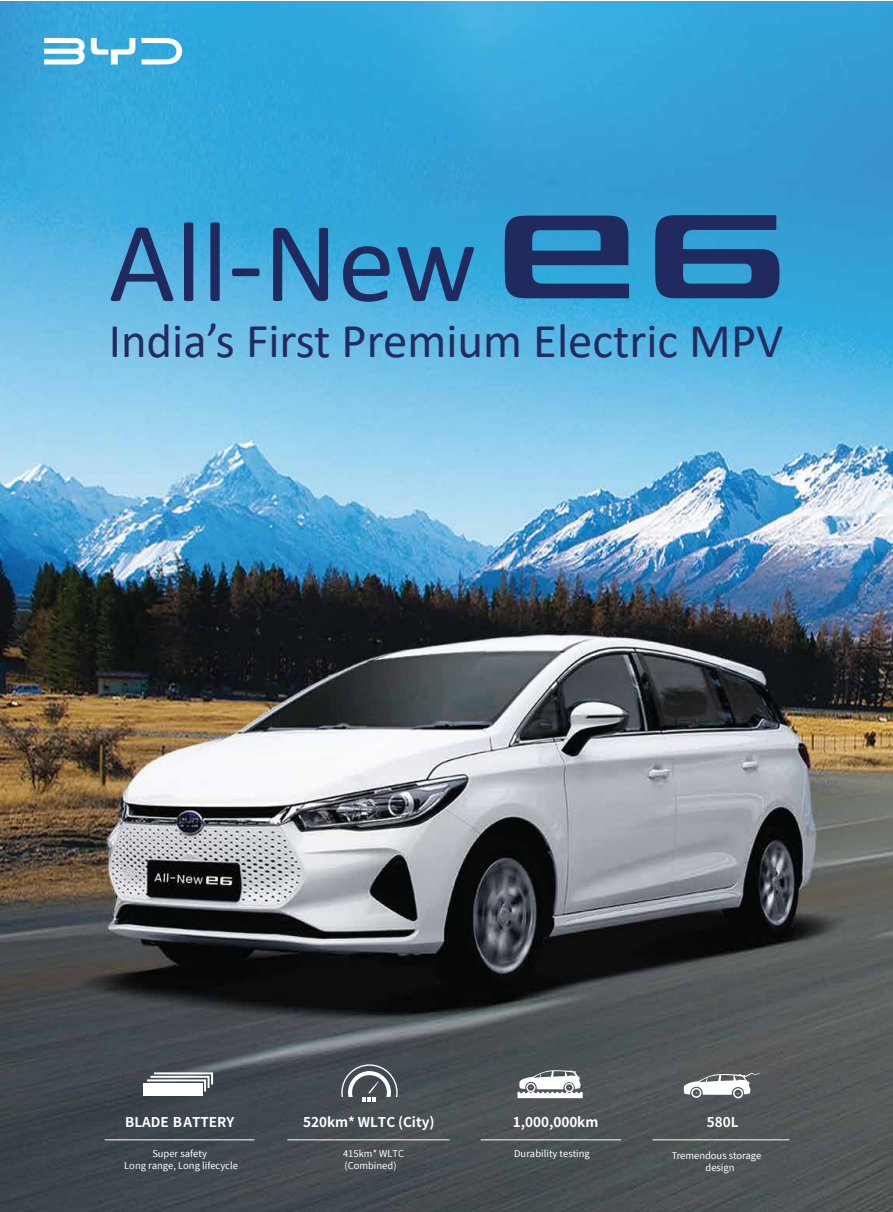
<style>
.page{position:relative;width:893px;height:1212px;background:#fff}
.page>*{position:absolute;margin:0;border:0;box-sizing:border-box;transform-origin:0 0}
.t1{font:115.2px "Calibri";color:#212a5f}
.t2{font:48.75px "Calibri";color:#232b5f}
.t3{font:700 13.5px "Source Han Sans CN";color:#fff}
.t4{font:10.5px/12px "Source Sans Pro";color:#fff}
</style>
<div class="page">
<img style="left:0;top:2px;width:893px;height:1210px">
<hr style="left:287px;top:1139px;width:162px;height:1px;background:#fff">
<svg style="left:341px;top:1064px;width:57px;height:37px"></svg>
<hr style="left:105px;top:1139px;width:149px;height:1px;background:#fff">
<div style="left:144px;top:1083px;width:59px;height:12px;background:#fff"></div>
<svg style="left:147px;top:1072px;width:66px;height:19px"></svg>
<hr style="left:653px;top:1139px;width:136px;height:1px;background:#fff">
<svg style="left:684px;top:1073px;width:76px;height:25px"></svg>
<hr style="left:481px;top:1139px;width:140px;height:1px;background:#fff">
<svg style="left:517px;top:1070px;width:66px;height:28px"></svg>
<svg style="left:44px;top:38px;width:41px;height:27px"></svg>
<svg style="left:142px;top:38px;width:40px;height:27px"></svg>
<svg style="left:91px;top:38px;width:44px;height:26px"></svg>
<svg style="left:504px;top:216px;width:125px;height:82px;background:#265387"></svg>
<svg style="left:655px;top:215px;width:124px;height:83px;background:#275287"></svg>
<h1 class="t1" style="left:109px;top:182px;width:370px">All-New</h1>
<h2 class="t2" style="left:109px;top:307px;width:676px">India’s First Premium Electric MPV</h2>
<p class="t3" style="left:303px;top:1115px;width:133px">520km* WLTC (City)</p>
<p class="t3" style="left:513px;top:1115px;width:87px">1,000,000km</p>
<p class="t3" style="left:125px;top:1115px;width:111px">BLADE BATTERY</p>
<p class="t3" style="left:707px;top:1115px;width:33px">580L</p>
<p class="t4" style="left:705px;top:1149px;width:57px;text-indent:-34px">Tremendous storage design</p>
<p class="t4" style="left:124px;top:1148px;width:115px;text-align:center">Super safety<br>Long range, Long lifecycle</p>
<p class="t4" style="left:343px;top:1148px;width:62px">415km* WLTC (Combined)</p>
<p class="t4" style="left:514px;top:1148px;width:77px">Durability testing</p>
</div>
